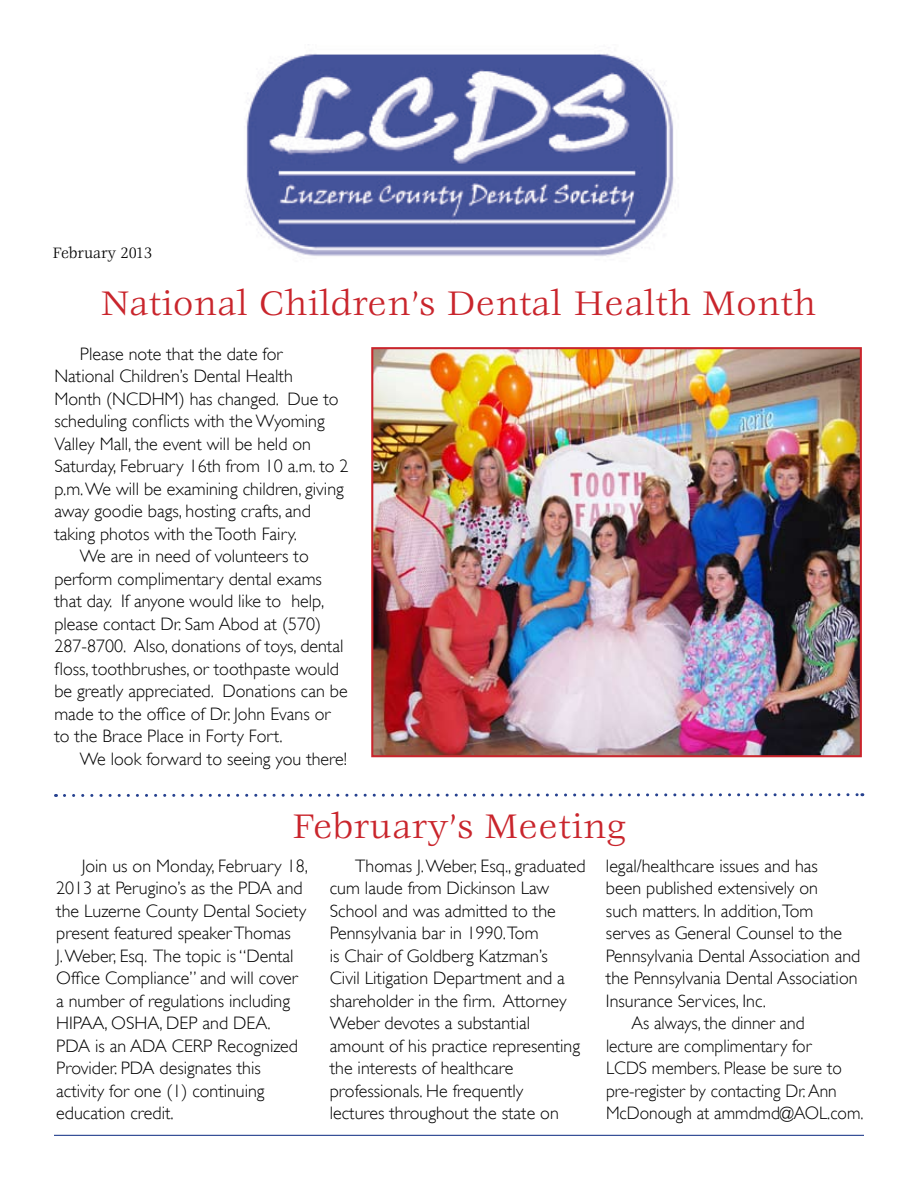
<style>
.page{position:relative;width:918px;height:1188px;background:#fff}
.page>*{position:absolute;margin:0;border:0;box-sizing:border-box;transform-origin:0 0}
.t1{font:37.5px "Veljovic";letter-spacing:.01em;color:#c9252c}
.t2{font:300 18px/22.5px "Gill Sans";color:#000}
.t3{font:16.5px "Veljovic";color:#000;scale:.95 1}
</style>
<div class="page">
<img style="left:245px;top:53px;width:429px;height:204px">
<img style="left:374px;top:350px;width:485px;height:404px">
<div style="left:371px;top:347px;width:491px;height:410px;border:2px solid #c9252c"></div>
<svg style="left:55px;top:793px;width:808px;height:4px"></svg>
<hr style="left:54px;top:1135px;width:810px;height:1px;background:#25408f">
<p class="t3" style="left:53px;top:244px;width:106px">February 2013</p>
<h1 class="t1" style="left:102px;top:283px;width:716px">National Children’s Dental Health Month</h1>
<p class="t2" style="left:80px;top:342px;width:204px">Please note that the date for</p>
<p class="t2" style="left:54px;top:365px;width:240px">National Children’s Dental Health</p>
<p class="t2" style="left:54px;top:387px;width:286px">Month (NCDHM) has changed. Due to</p>
<p class="t2" style="left:54px;top:410px;width:272px">scheduling conflicts with the Wyoming</p>
<p class="t2" style="left:54px;top:432px;width:258px">Valley Mall, the event will be held on</p>
<p class="t2" style="left:54px;top:455px;width:296px">Saturday, February 16th from 10 a.m. to 2</p>
<p class="t2" style="left:54px;top:477px;width:291px">p.m. We will be examining children, giving</p>
<p class="t2" style="left:54px;top:500px;width:258px">away goodie bags, hosting crafts, and</p>
<p class="t2" style="left:54px;top:522px;width:244px">taking photos with the Tooth Fairy.</p>
<p class="t2" style="left:80px;top:545px;width:230px">We are in need of volunteers to</p>
<p class="t2" style="left:54px;top:567px;width:269px">perform complimentary dental exams</p>
<p class="t2" style="left:54px;top:590px;width:271px">that day. If anyone would like to help,</p>
<p class="t2" style="left:54px;top:612px;width:268px">please contact Dr. Sam Abod at (570)</p>
<p class="t2" style="left:54px;top:635px;width:291px">287-8700. Also, donations of toys, dental</p>
<p class="t2" style="left:54px;top:657px;width:286px">floss, toothbrushes, or toothpaste would</p>
<p class="t2" style="left:54px;top:680px;width:295px">be greatly appreciated. Donations can be</p>
<p class="t2" style="left:54px;top:702px;width:278px">made to the office of Dr. John Evans or</p>
<p class="t2" style="left:54px;top:725px;width:230px">to the Brace Place in Forty Fort.</p>
<p class="t2" style="left:80px;top:747px;width:269px">We look forward to seeing you there!</p>
<h1 class="t1" style="left:292px;top:806px;width:335px">February’s Meeting</h1>
<p class="t2" style="left:330px;top:855px;width:257px;text-indent:26px">Thomas J. Weber, Esq., graduated cum laude from Dickinson Law<br>School and was admitted to the<br>Pennsylvania bar in 1990.Tom<br>is Chair of Goldberg Katzman’s<br>Civil Litigation Department and a shareholder in the firm. Attorney<br>Weber devotes a substantial amount of his practice representing the interests of healthcare professionals. He frequently<br>lectures throughout the state on</p>
<p class="t2" style="left:606px;top:855px;width:213px">legal/healthcare issues and has</p>
<p class="t2" style="left:56px;top:855px;width:253px;text-indent:26px">Join us on Monday, February 18,<br>2013 at Perugino’s as the PDA and the Luzerne County Dental Society present featured speaker Thomas<br>J. Weber, Esq. The topic is “Dental<br>Office Compliance” and will cover a number of regulations including<br>HIPAA, OSHA, DEP and DEA.<br>PDA is an ADA CERP Recognized<br>Provider. PDA designates this activity for one (1) continuing education credit.</p>
<p class="t2" style="left:606px;top:877px;width:214px">been published extensively on</p>
<p class="t2" style="left:606px;top:900px;width:209px">such matters. In addition,Tom</p>
<p class="t2" style="left:606px;top:922px;width:238px">serves as General Counsel to the</p>
<p class="t2" style="left:606px;top:945px;width:256px">Pennsylvania Dental Association and</p>
<p class="t2" style="left:606px;top:967px;width:253px">the Pennsylvania Dental Association</p>
<p class="t2" style="left:606px;top:990px;width:162px">Insurance Services, Inc.</p>
<p class="t2" style="left:632px;top:1012px;width:175px">As always, the dinner and</p>
<p class="t2" style="left:606px;top:1035px;width:207px">lecture are complimentary for</p>
<p class="t2" style="left:606px;top:1057px;width:237px">LCDS members. Please be sure to</p>
<p class="t2" style="left:606px;top:1080px;width:232px">pre-register by contacting Dr. Ann</p>
<p class="t2" style="left:606px;top:1102px;width:259px">McDonough at ammdmd@AOL.com.</p>
</div>
